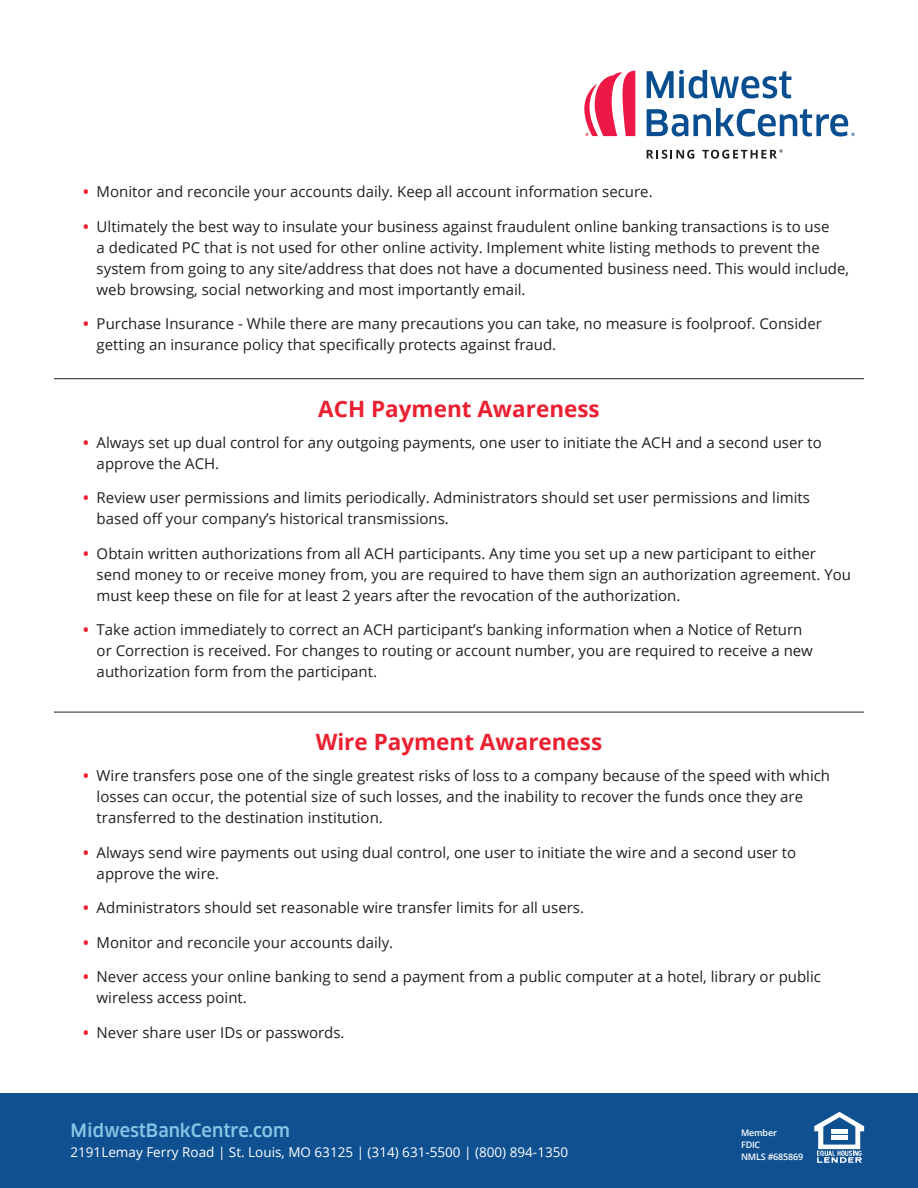
<style>
.page{position:relative;width:918px;height:1188px;background:#fff}
.page>*{position:absolute;margin:0;border:0;box-sizing:border-box;transform-origin:0 0}
.t1{font:700 22.5px "Open Sans";color:#ea2031}
.t2{font:500 18px "Clan Pro";color:#87c5e7}
.t3{font:15px/21px "Open Sans";color:#231f20}
.t4{font:13.5px "Open Sans";color:#fff}
.t5{font:600 9px/12px "Open Sans";letter-spacing:-.02em;color:#fff}
.s1{font-weight:700;color:#ea2031}
</style>
<div class="page">
<svg style="left:647px;top:70px;width:144px;height:29px"></svg>
<svg style="left:647px;top:150px;width:47px;height:9px"></svg>
<svg style="left:584px;top:71px;width:51px;height:65px"></svg>
<svg style="left:647px;top:108px;width:208px;height:29px"></svg>
<svg style="left:702px;top:149px;width:81px;height:10px"></svg>
<div style="left:1px;top:1094px;width:917px;height:94px;background:#0f5091"></div>
<svg style="left:814px;top:1112px;width:50px;height:51px"></svg>
<hr style="left:54px;top:378px;width:810px;height:1px;background:#231f20">
<hr style="left:54px;top:712px;width:810px;height:1px;background:#231f20">
<p class="t3" style="left:83px;top:181px;width:571px"><span class="s1">•</span> Monitor and reconcile your accounts daily. Keep all account information secure.</p>
<p class="t3" style="left:97px;top:215px;width:754px;text-indent:-14px"><span class="s1">•</span> Ultimately the best way to insulate your business against fraudulent online banking transactions is to use<br>a dedicated PC that is not used for other online activity. Implement white listing methods to prevent the system from going to any site/address that does not have a documented business need. This would include, web browsing, social networking and most importantly email.</p>
<p class="t3" style="left:97px;top:313px;width:727px;text-indent:-14px"><span class="s1">•</span> Purchase Insurance - While there are many precautions you can take, no measure is foolproof. Consider getting an insurance policy that specifically protects against fraud.</p>
<p class="t1" style="left:318px;top:393px;width:283px">ACH Payment Awareness</p>
<p class="t3" style="left:97px;top:431px;width:727px;text-indent:-14px"><span class="s1">•</span> Always set up dual control for any outgoing payments, one user to initiate the ACH and a second user to approve the ACH.</p>
<p class="t3" style="left:97px;top:487px;width:715px;text-indent:-14px"><span class="s1">•</span> Review user permissions and limits periodically. Administrators should set user permissions and limits based off your company’s historical transmissions.</p>
<p class="t3" style="left:97px;top:542px;width:756px;text-indent:-14px"><span class="s1">•</span> Obtain written authorizations from all ACH participants. Any time you set up a new participant to either send money to or receive money from, you are required to have them sign an authorization agreement. You must keep these on file for at least 2 years after the revocation of the authorization.</p>
<p class="t3" style="left:97px;top:619px;width:718px;text-indent:-14px"><span class="s1">•</span> Take action immediately to correct an ACH participant’s banking information when a Notice of Return or Correction is received. For changes to routing or account number, you are required to receive a new authorization form from the participant.</p>
<p class="t1" style="left:316px;top:726px;width:288px">Wire Payment Awareness</p>
<p class="t3" style="left:97px;top:765px;width:735px;text-indent:-14px"><span class="s1">•</span> Wire transfers pose one of the single greatest risks of loss to a company because of the speed with which losses can occur, the potential size of such losses, and the inability to recover the funds once they are transferred to the destination institution.</p>
<p class="t3" style="left:97px;top:841px;width:701px;text-indent:-14px"><span class="s1">•</span> Always send wire payments out using dual control, one user to initiate the wire and a second user to approve the wire.</p>
<p class="t3" style="left:83px;top:897px;width:502px"><span class="s1">•</span> Administrators should set reasonable wire transfer limits for all users.</p>
<p class="t3" style="left:83px;top:931px;width:312px"><span class="s1">•</span> Monitor and reconcile your accounts daily.</p>
<p class="t3" style="left:97px;top:966px;width:726px;text-indent:-14px"><span class="s1">•</span> Never access your online banking to send a payment from a public computer at a hotel, library or public wireless access point.</p>
<p class="t3" style="left:83px;top:1021px;width:263px"><span class="s1">•</span> Never share user IDs or passwords.</p>
<p class="t2" style="left:70px;top:1120px;width:221px">MidwestBankCentre.com</p>
<p class="t4" style="left:70px;top:1142px;width:499px">2191Lemay Ferry Road | St. Louis, MO 63125 | (314) 631-5500 | (800) 894-1350</p>
<p class="t5" style="left:741px;top:1126px;width:37px">Member<br>FDIC</p>
<p class="t5" style="left:741px;top:1150px;width:64px">NMLS #685869</p>
</div>
